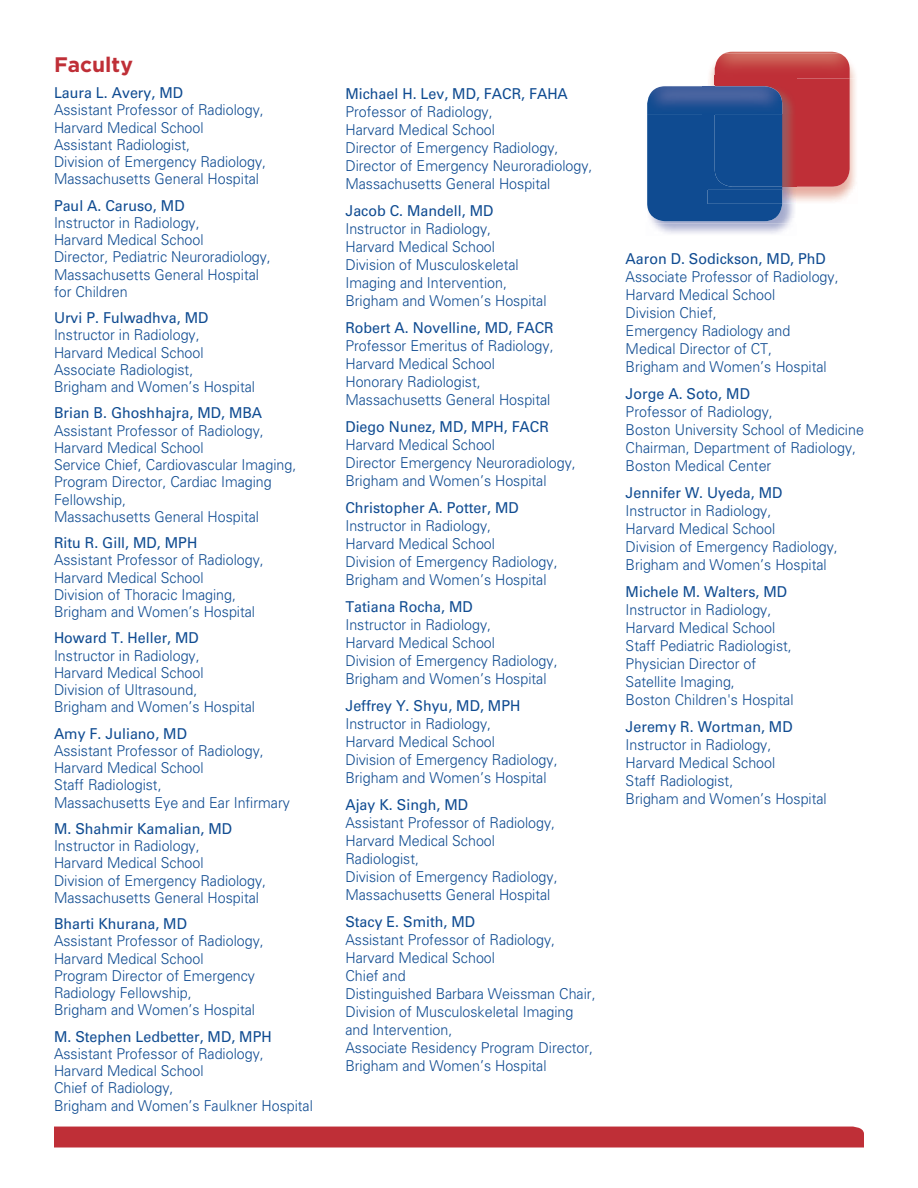
<style>
.page{position:relative;width:918px;height:1188px;background:#fff}
.page>*{position:absolute;margin:0;border:0;box-sizing:border-box;transform-origin:0 0}
.t1{font:700 21px "Gotham";color:#bf2f37}
.t2{font:300 15px/18px "Univers LT Std";color:#0f4b91;scale:.95 1}
.t3{font:15px "Univers LT Std";color:#0f4b91;scale:.95 1}
</style>
<div class="page">
<div style="left:54px;top:1127px;width:810px;height:21px;background:#bf2f37"></div>
<img style="left:798px;top:78px;width:58px;height:111px">
<img style="left:723px;top:51px;width:118px;height:3px">
<img style="left:710px;top:64px;width:146px;height:14px">
<img style="left:724px;top:52px;width:116px;height:2px">
<div style="left:797px;top:78px;width:53px;height:109px;background:#bf2f37"></div>
<img style="left:715px;top:54px;width:135px;height:24px">
<img style="left:797px;top:85px;width:1px;height:102px">
<img style="left:715px;top:76px;width:82px;height:111px">
<img style="left:648px;top:114px;width:148px;height:110px">
<img style="left:715px;top:75px;width:81px;height:1px">
<svg style="left:796px;top:75px;width:1px;height:39px"></svg>
<svg style="left:709px;top:75px;width:6px;height:11px"></svg>
<svg style="left:782px;top:187px;width:16px;height:37px"></svg>
<img style="left:647px;top:86px;width:135px;height:135px">
<div style="left:702px;top:114px;width:80px;height:75px;background:#0f4b91"></div>
<img style="left:715px;top:169px;width:67px;height:18px">
<img style="left:647px;top:91px;width:6px;height:23px">
<h1 class="t1" style="left:54px;top:57px;width:80px">Faculty</h1>
<p class="t3" style="left:54px;top:86px;width:137px">Laura L. Avery, MD</p>
<p class="t2" style="left:54px;top:102px;width:225px;line-height:17.2px">Assistant Professor of Radiology,<br>Harvard Medical School<br>Assistant Radiologist,<br>Division of Emergency Radiology,<br>Massachusetts General Hospital</p>
<p class="t3" style="left:54px;top:199px;width:139px">Paul A. Caruso, MD</p>
<p class="t2" style="left:54px;top:215px;width:230px;line-height:17.2px">Instructor in Radiology,<br>Harvard Medical School<br>Director, Pediatric Neuroradiology,<br>Massachusetts General Hospital for Children</p>
<p class="t3" style="left:54px;top:311px;width:164px">Urvi P. Fulwadhva, MD</p>
<p class="t2" style="left:54px;top:327px;width:213px;line-height:17.2px">Instructor in Radiology,<br>Harvard Medical School<br>Associate Radiologist,<br>Brigham and Women’s Hospital</p>
<p class="t3" style="left:54px;top:407px;width:221px">Brian B. Ghoshhajra, MD, MBA</p>
<p class="t2" style="left:54px;top:422px;width:257px;line-height:17.2px">Assistant Professor of Radiology,<br>Harvard Medical School<br>Service Chief, Cardiovascular Imaging,<br>Program Director, Cardiac Imaging<br>Fellowship,<br>Massachusetts General Hospital</p>
<p class="t3" style="left:54px;top:536px;width:152px">Ritu R. Gill, MD, MPH</p>
<p class="t2" style="left:54px;top:552px;width:222px;line-height:17.2px">Assistant Professor of Radiology,<br>Harvard Medical School<br>Division of Thoracic Imaging,<br>Brigham and Women’s Hospital</p>
<p class="t3" style="left:54px;top:632px;width:154px">Howard T. Heller, MD</p>
<p class="t2" style="left:54px;top:647px;width:213px;line-height:17.2px">Instructor in Radiology,<br>Harvard Medical School<br>Division of Ultrasound,<br>Brigham and Women’s Hospital</p>
<p class="t3" style="left:54px;top:727px;width:142px">Amy F. Juliano, MD</p>
<p class="t2" style="left:54px;top:743px;width:250px;line-height:17.2px">Assistant Professor of Radiology,<br>Harvard Medical School<br>Staff Radiologist,<br>Massachusetts Eye and Ear Infirmary</p>
<p class="t3" style="left:54px;top:822px;width:189px">M. Shahmir Kamalian, MD</p>
<p class="t2" style="left:54px;top:838px;width:225px;line-height:17.2px">Instructor in Radiology,<br>Harvard Medical School<br>Division of Emergency Radiology,<br>Massachusetts General Hospital</p>
<p class="t3" style="left:54px;top:917px;width:142px">Bharti Khurana, MD</p>
<p class="t2" style="left:54px;top:933px;width:222px;line-height:17.2px">Assistant Professor of Radiology,<br>Harvard Medical School<br>Program Director of Emergency<br>Radiology Fellowship,<br>Brigham and Women’s Hospital</p>
<p class="t3" style="left:54px;top:1030px;width:231px">M. Stephen Ledbetter, MD, MPH</p>
<p class="t2" style="left:54px;top:1046px;width:274px;line-height:17.2px">Assistant Professor of Radiology,<br>Harvard Medical School<br>Chief of Radiology,<br>Brigham and Women’s Faulkner Hospital</p>
<p class="t3" style="left:345px;top:87px;width:236px">Michael H. Lev, MD, FACR, FAHA</p>
<p class="t2" style="left:345px;top:103px;width:262px">Professor of Radiology,<br>Harvard Medical School<br>Director of Emergency Radiology,<br>Director of Emergency Neuroradiology,<br>Massachusetts General Hospital</p>
<p class="t3" style="left:345px;top:204px;width:157px">Jacob C. Mandell, MD</p>
<p class="t2" style="left:345px;top:220px;width:213px">Instructor in Radiology,<br>Harvard Medical School<br>Division of Musculoskeletal<br>Imaging and Intervention,<br>Brigham and Women’s Hospital</p>
<p class="t3" style="left:345px;top:321px;width:221px">Robert A. Novelline, MD, FACR</p>
<p class="t2" style="left:345px;top:337px;width:221px">Professor Emeritus of Radiology,<br>Harvard Medical School<br>Honorary Radiologist,<br>Massachusetts General Hospital</p>
<p class="t3" style="left:345px;top:420px;width:216px">Diego Nunez, MD, MPH, FACR</p>
<p class="t2" style="left:345px;top:436px;width:244px">Harvard Medical School<br>Director Emergency Neuroradiology,<br>Brigham and Women’s Hospital</p>
<p class="t3" style="left:345px;top:501px;width:184px">Christopher A. Potter, MD</p>
<p class="t2" style="left:345px;top:517px;width:225px">Instructor in Radiology,<br>Harvard Medical School<br>Division of Emergency Radiology,<br>Brigham and Women’s Hospital</p>
<p class="t3" style="left:345px;top:600px;width:136px">Tatiana Rocha, MD</p>
<p class="t2" style="left:345px;top:616px;width:225px">Instructor in Radiology,<br>Harvard Medical School<br>Division of Emergency Radiology,<br>Brigham and Women’s Hospital</p>
<p class="t3" style="left:345px;top:699px;width:186px">Jeffrey Y. Shyu, MD, MPH</p>
<p class="t2" style="left:345px;top:715px;width:225px">Instructor in Radiology,<br>Harvard Medical School<br>Division of Emergency Radiology,<br>Brigham and Women’s Hospital</p>
<p class="t3" style="left:345px;top:798px;width:131px">Ajay K. Singh, MD</p>
<p class="t2" style="left:345px;top:814px;width:225px">Assistant Professor of Radiology,<br>Harvard Medical School<br>Radiologist,<br>Division of Emergency Radiology,<br>Massachusetts General Hospital</p>
<p class="t3" style="left:345px;top:915px;width:138px">Stacy E. Smith, MD</p>
<p class="t2" style="left:345px;top:931px;width:265px">Assistant Professor of Radiology,<br>Harvard Medical School<br>Chief and<br>Distinguished Barbara Weissman Chair,<br>Division of Musculoskeletal Imaging and Intervention,<br>Associate Residency Program Director,<br>Brigham and Women’s Hospital</p>
<p class="t3" style="left:626px;top:252px;width:212px">Aaron D. Sodickson, MD, PhD</p>
<p class="t2" style="left:626px;top:268px;width:226px">Associate Professor of Radiology,<br>Harvard Medical School<br>Division Chief,<br>Emergency Radiology and<br>Medical Director of CT,<br>Brigham and Women’s Hospital</p>
<p class="t3" style="left:626px;top:387px;width:132px">Jorge A. Soto, MD</p>
<p class="t2" style="left:626px;top:403px;width:252px">Professor of Radiology,<br>Boston University School of Medicine<br>Chairman, Department of Radiology,<br>Boston Medical Center</p>
<p class="t3" style="left:626px;top:486px;width:167px">Jennifer W. Uyeda, MD</p>
<p class="t2" style="left:626px;top:502px;width:225px">Instructor in Radiology,<br>Harvard Medical School<br>Division of Emergency Radiology,<br>Brigham and Women’s Hospital</p>
<p class="t3" style="left:626px;top:585px;width:172px">Michele M. Walters, MD</p>
<p class="t2" style="left:626px;top:601px;width:178px">Instructor in Radiology,<br>Harvard Medical School<br>Staff Pediatric Radiologist,<br>Physician Director of<br>Satellite Imaging,<br>Boston Children's Hospital</p>
<p class="t3" style="left:626px;top:720px;width:177px">Jeremy R. Wortman, MD</p>
<p class="t2" style="left:626px;top:736px;width:213px">Instructor in Radiology,<br>Harvard Medical School<br>Staff Radiologist,<br>Brigham and Women’s Hospital</p>
</div>
